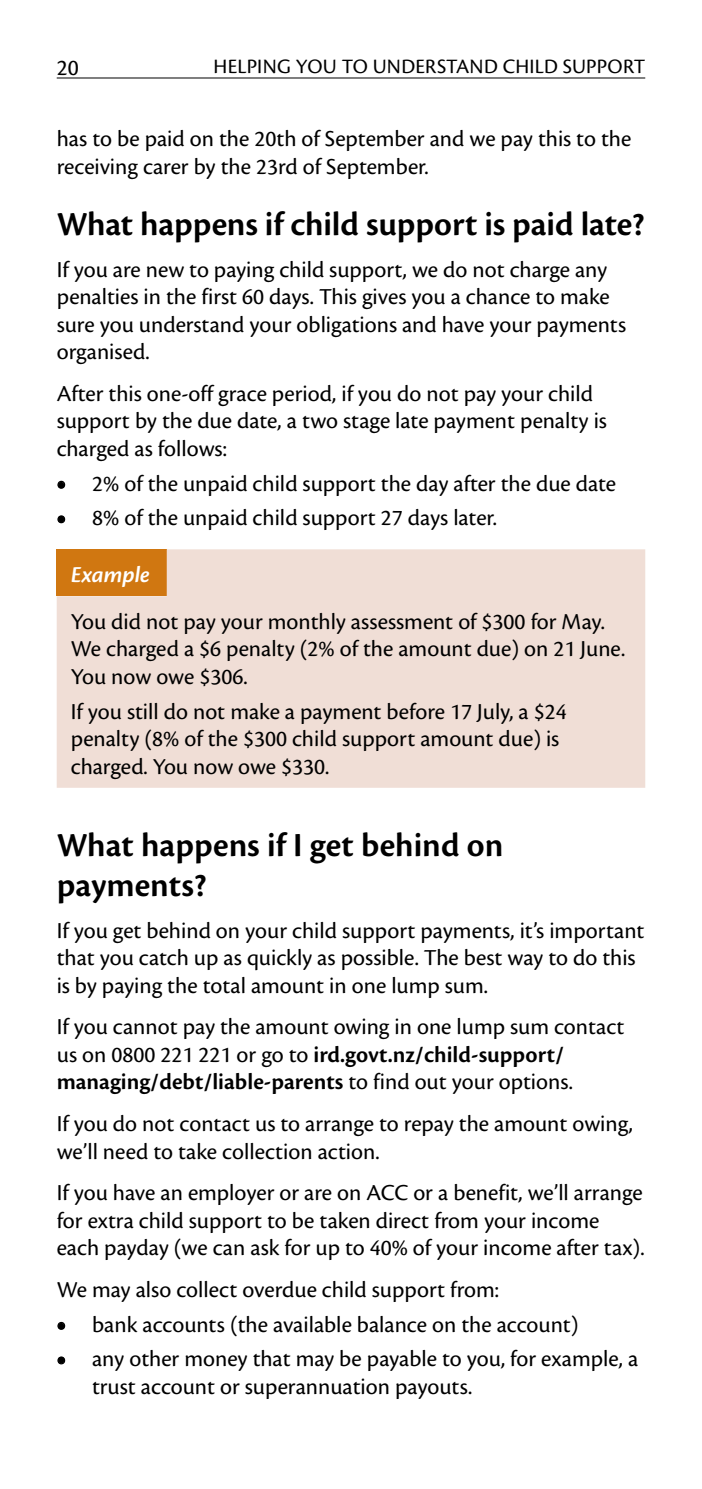
<style>
.page{position:relative;width:702px;height:1489px;background:#fff}
.page>*{position:absolute;margin:0;border:0;box-sizing:border-box;transform-origin:0 0}
.t1{font:600 35px/40px "Cronos Pro";letter-spacing:-.005em;color:#000}
.t2{font:23.75px/27.5px "Cronos Pro";color:#000}
.t3{font:italic 600 23.75px "Cronos Pro";color:#fff}
.t4{font:21.25px "Cronos Pro";letter-spacing:.01em;color:#000}
.s1{font-weight:700;font-size:25px}
.s2{font-weight:600}
</style>
<div class="page">
<hr style="left:57px;top:78px;width:588px;height:1px;background:#000">
<div style="left:57px;top:549px;width:588px;height:238px;background:#f0ded6"></div>
<p class="t2" style="left:57px;top:54px;width:23px">20</p>
<p class="t4" style="left:213px;top:54px;width:433px">HELPING YOU TO UNDERSTAND CHILD SUPPORT</p>
<p class="t2" style="left:57px;top:125px;width:576px">has to be paid on the 20th of September and we pay this to the receiving carer by the 23rd of September.</p>
<h1 class="t1" style="left:57px;top:204px;width:589px">What happens if child support is paid late?</h1>
<p class="t2" style="left:57px;top:255px;width:571px">If you are new to paying child support, we do not charge any penalties in the first 60 days. This gives you a chance to make sure you understand your obligations and have your payments organised.</p>
<p class="t2" style="left:57px;top:380px;width:551px">After this one-off grace period, if you do not pay your child support by the due date, a two stage late payment penalty is charged as follows:</p>
<p class="t2" style="left:57px;top:469px;width:561px"><span class="s1">•</span> 2% of the unpaid child support the day after the due date</p>
<p class="t2" style="left:57px;top:504px;width:441px"><span class="s1">•</span> 8% of the unpaid child support 27 days later.</p>
<p class="t3" style="left:71px;top:561px;width:81px">Example</p>
<p class="t2" style="left:71px;top:608px;width:555px">You did not pay your monthly assessment of $300 for May.<br>We charged a $6 penalty (2% of the amount due) on 21 June.<br>You now owe $306.</p>
<p class="t2" style="left:71px;top:697px;width:497px">If you still do not make a payment before 17 July, a $24 penalty (8% of the $300 child support amount due) is charged. You now owe $330.</p>
<h1 class="t1" style="left:57px;top:825px;width:448px">What happens if I get behind on payments?</h1>
<p class="t2" style="left:57px;top:916px;width:589px">If you get behind on your child support payments, it’s important that you catch up as quickly as possible. The best way to do this is by paying the total amount in one lump sum.</p>
<p class="t2" style="left:57px;top:1013px;width:569px">If you cannot pay the amount owing in one lump sum contact us on 0800 221 221 or go to <span class="s2">ird.govt.nz/child-support/ managing/debt/liable-parents</span> to find out your options.</p>
<p class="t2" style="left:57px;top:1109px;width:577px">If you do not contact us to arrange to repay the amount owing, we’ll need to take collection action.</p>
<p class="t2" style="left:57px;top:1179px;width:589px">If you have an employer or are on ACC or a benefit, we’ll arrange for extra child support to be taken direct from your income each payday (we can ask for up to 40% of your income after tax).</p>
<p class="t2" style="left:57px;top:1275px;width:444px">We may also collect overdue child support from:</p>
<p class="t2" style="left:57px;top:1310px;width:523px"><span class="s1">•</span> bank accounts (the available balance on the account)</p>
<p class="t2" style="left:92px;top:1344px;width:547px;text-indent:-35px"><span class="s1">•</span> any other money that may be payable to you, for example, a trust account or superannuation payouts.</p>
</div>
